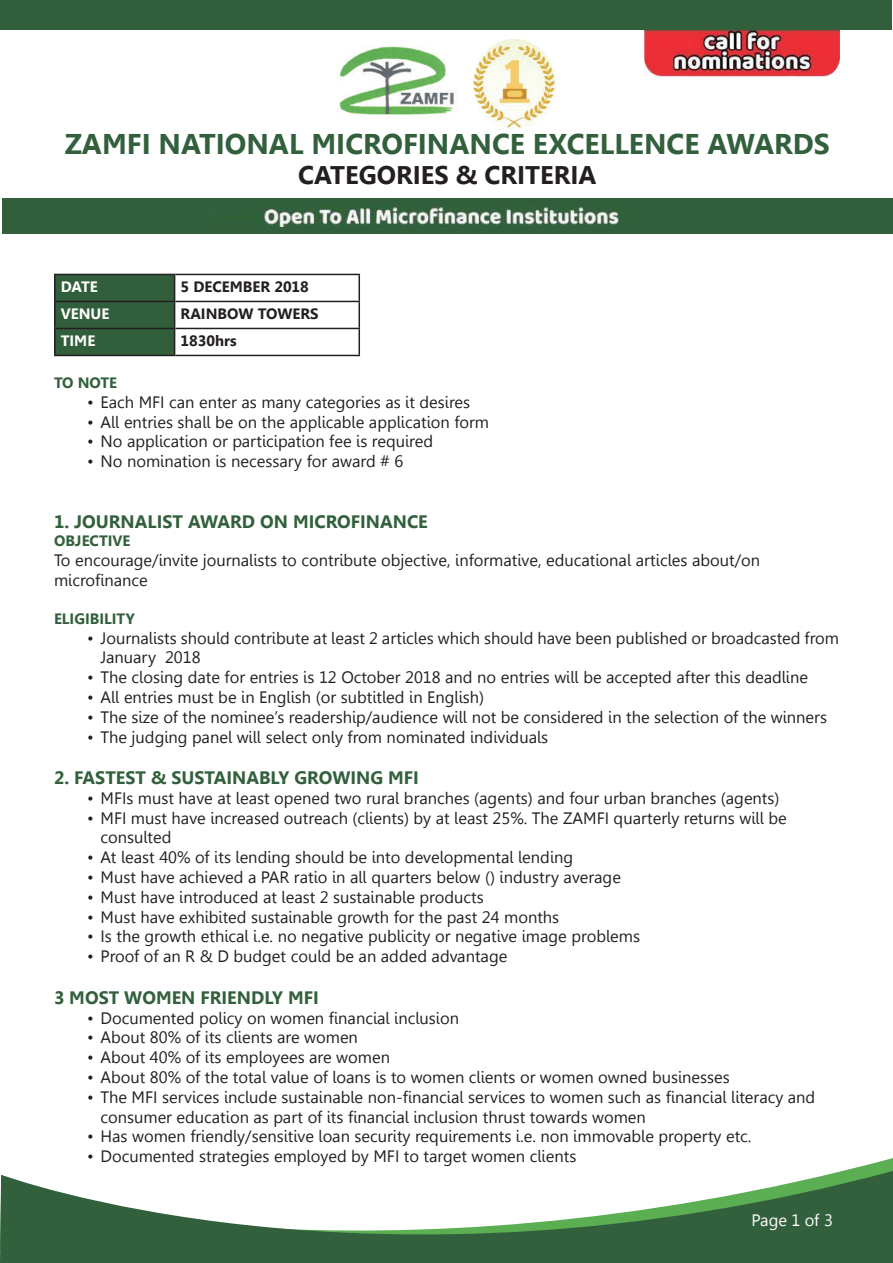
<style>
.page{position:relative;width:893px;height:1263px;background:#fff}
.page>*{position:absolute;margin:0;border:0;box-sizing:border-box;transform-origin:0 0}
.t1{font:700 28.5px "Gisha";color:#32603c}
.t2{font:700 25.5px "Gisha";color:#231f20}
.t3{font:700 18px "Gisha";color:#32603c}
.t4{font:16.5px/19.8px "Gisha";color:#231f20}
.t5{font:16.5px "Gisha";letter-spacing:-.01em;color:#fff}
.t6{font:700 15px "Gisha";color:#231f20}
.t7{font:700 15px "Gisha";color:#32603c}
.t8{font:700 15px "Gisha";color:#fff}
</style>
<div class="page">
<svg style="left:0;top:1171px;width:893px;height:92px;fill:#32603c"></svg>
<div style="left:1px;top:1px;width:891px;height:29px;background:#315f3b"></div>
<img style="left:473px;top:39px;width:83px;height:90px">
<div style="left:2px;top:198px;width:891px;height:36px;background:#315f3b"></div>
<img style="left:259px;top:205px;width:360px;height:21px">
<img style="left:645px;top:31px;width:194px;height:45px">
<img style="left:339px;top:46px;width:116px;height:69px">
<hr style="left:175px;top:274px;width:185px;height:1px;background:#231f20">
<hr style="left:358px;top:275px;width:2px;height:26px;background:#231f20">
<hr style="left:175px;top:301px;width:185px;height:1px;background:#231f20">
<hr style="left:358px;top:302px;width:2px;height:26px;background:#231f20">
<hr style="left:175px;top:328px;width:185px;height:1px;background:#231f20">
<hr style="left:358px;top:329px;width:2px;height:26px;background:#231f20">
<hr style="left:175px;top:355px;width:185px;height:1px;background:#231f20">
<hr style="left:54px;top:274px;width:121px;height:1px;background:#231f20">
<hr style="left:54px;top:275px;width:2px;height:26px;background:#231f20">
<hr style="left:54px;top:301px;width:121px;height:1px;background:#231f20">
<hr style="left:54px;top:302px;width:2px;height:26px;background:#231f20">
<hr style="left:54px;top:328px;width:121px;height:1px;background:#231f20">
<hr style="left:54px;top:329px;width:2px;height:26px;background:#231f20">
<svg style="left:55px;top:275px;width:120px;height:80px;background:#305b39"></svg>
<hr style="left:54px;top:355px;width:121px;height:1px;background:#231f20">
<h1 class="t1" style="left:65px;top:127px;width:767px">ZAMFI NATIONAL MICROFINANCE EXCELLENCE AWARDS</h1>
<h2 class="t2" style="left:298px;top:161px;width:300px">CATEGORIES &amp; CRITERIA</h2>
<p class="t8" style="left:61px;top:278px;width:39px">DATE</p>
<p class="t6" style="left:181px;top:278px;width:130px">5 DECEMBER 2018</p>
<p class="t8" style="left:61px;top:305px;width:50px">VENUE</p>
<p class="t6" style="left:181px;top:305px;width:140px">RAINBOW TOWERS</p>
<p class="t8" style="left:61px;top:332px;width:36px">TIME</p>
<p class="t6" style="left:181px;top:332px;width:58px">1830hrs</p>
<p class="t7" style="left:54px;top:374px;width:65px">TO NOTE</p>
<p class="t4" style="left:87px;top:392px;width:385px">• Each MFI can enter as many categories as it desires</p>
<p class="t4" style="left:87px;top:412px;width:404px">• All entries shall be on the applicable application form</p>
<p class="t4" style="left:87px;top:432px;width:348px">• No application or participation fee is required</p>
<p class="t4" style="left:87px;top:452px;width:318px">• No nomination is necessary for award # 6</p>
<p class="t3" style="left:54px;top:512px;width:375px">1. JOURNALIST AWARD ON MICROFINANCE</p>
<p class="t7" style="left:54px;top:533px;width:78px">OBJECTIVE</p>
<p class="t4" style="left:54px;top:551px;width:708px">To encourage/invite journalists to contribute objective, informative, educational articles about/on microfinance</p>
<p class="t7" style="left:54px;top:610px;width:82px">ELIGIBILITY</p>
<p class="t4" style="left:100px;top:628px;width:740px;text-indent:-13px">• Journalists should contribute at least 2 articles which should have been published or broadcasted from<br>January 2018</p>
<p class="t4" style="left:87px;top:668px;width:723px">• The closing date for entries is 12 October 2018 and no entries will be accepted after this deadline</p>
<p class="t4" style="left:87px;top:687px;width:399px">• All entries must be in English (or subtitled in English)</p>
<p class="t4" style="left:87px;top:707px;width:742px">• The size of the nominee’s readership/audience will not be considered in the selection of the winners</p>
<p class="t4" style="left:87px;top:727px;width:463px">• The judging panel will select only from nominated individuals</p>
<p class="t3" style="left:54px;top:767px;width:366px">2. FASTEST &amp; SUSTAINABLY GROWING MFI</p>
<p class="t4" style="left:87px;top:788px;width:694px">• MFIs must have at least opened two rural branches (agents) and four urban branches (agents)</p>
<p class="t4" style="left:100px;top:808px;width:688px;text-indent:-13px">• MFI must have increased outreach (clients) by at least 25%. The ZAMFI quarterly returns will be consulted</p>
<p class="t4" style="left:87px;top:848px;width:488px">• At least 40% of its lending should be into developmental lending</p>
<p class="t4" style="left:87px;top:867px;width:535px">• Must have achieved a PAR ratio in all quarters below () industry average</p>
<p class="t4" style="left:87px;top:887px;width:398px">• Must have introduced at least 2 sustainable products</p>
<p class="t4" style="left:87px;top:907px;width:474px">• Must have exhibited sustainable growth for the past 24 months</p>
<p class="t4" style="left:87px;top:927px;width:555px">• Is the growth ethical i.e. no negative publicity or negative image problems</p>
<p class="t4" style="left:87px;top:947px;width:422px">• Proof of an R &amp; D budget could be an added advantage</p>
<p class="t3" style="left:54px;top:987px;width:266px">3 MOST WOMEN FRIENDLY MFI</p>
<p class="t4" style="left:87px;top:1008px;width:374px">• Documented policy on women financial inclusion</p>
<p class="t4" style="left:87px;top:1028px;width:272px">• About 80% of its clients are women</p>
<p class="t4" style="left:87px;top:1047px;width:304px">• About 40% of its employees are women</p>
<p class="t4" style="left:87px;top:1067px;width:644px">• About 80% of the total value of loans is to women clients or women owned businesses</p>
<p class="t4" style="left:100px;top:1087px;width:716px;text-indent:-13px">• The MFI services include sustainable non-financial services to women such as financial literacy and consumer education as part of its financial inclusion thrust towards women</p>
<p class="t4" style="left:87px;top:1127px;width:666px">• Has women friendly/sensitive loan security requirements i.e. non immovable property etc.</p>
<p class="t4" style="left:87px;top:1146px;width:491px">• Documented strategies employed by MFI to target women clients</p>
<p class="t5" style="left:752px;top:1210px;width:83px">Page 1 of 3</p>
</div>
